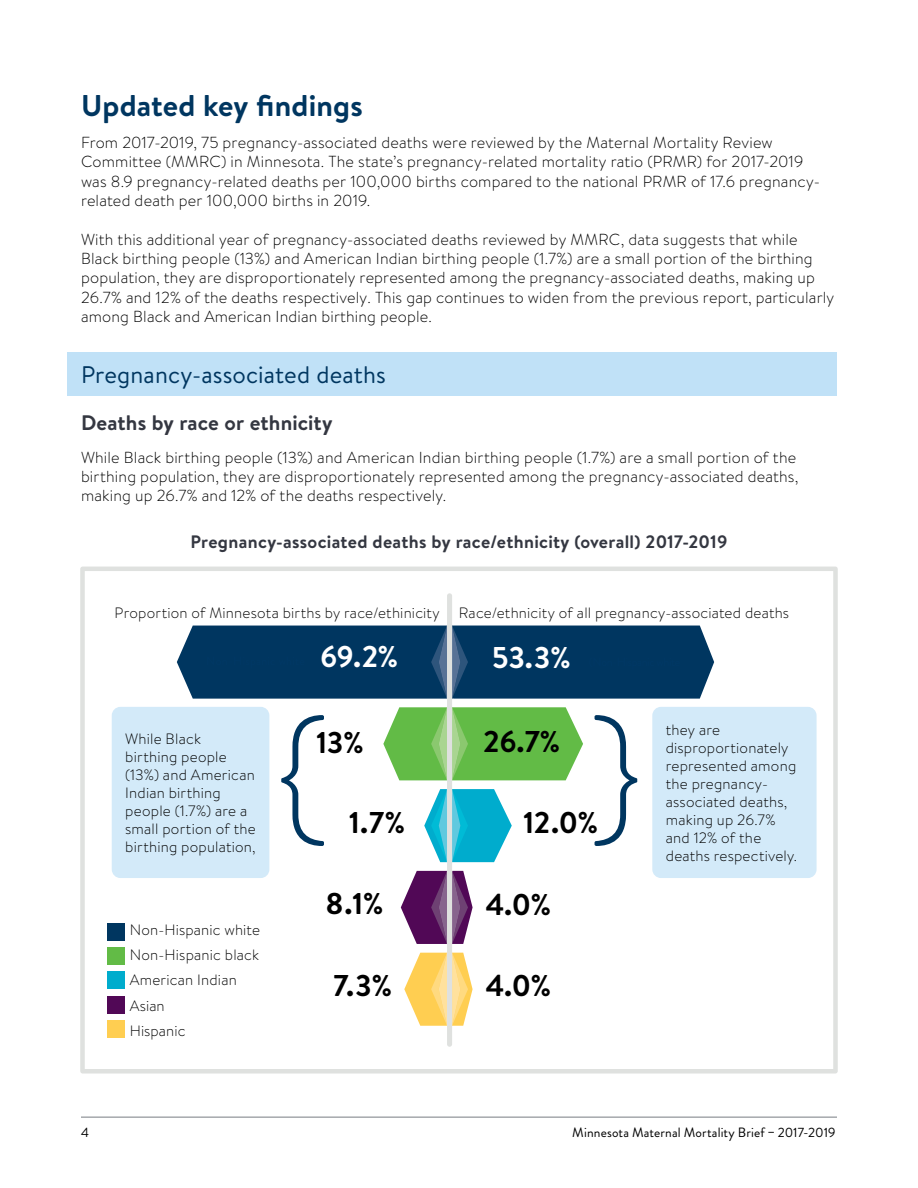
<style>
.page{position:relative;width:918px;height:1188px;background:#fff}
.page>*{position:absolute;margin:0;border:0;box-sizing:border-box;transform-origin:0 0}
.t1{font:700 30px "Brandon Text";color:#000}
.t2{font:700 30px "Brandon Text";letter-spacing:.005em;color:#003660}
.t3{font:700 30px "Brandon Text";color:#fff}
.t4{font:24px "Brandon Text";letter-spacing:.005em;color:#003660}
.t5{font:700 21px "Brandon Text";letter-spacing:.005em;color:#343741}
.t6{font:700 18px "Brandon Text";letter-spacing:.015em;color:#343741}
.t7{font:300 15.9px/19.2px "Brandon Text";letter-spacing:.01em;color:#000}
.t8{font:300 15px/18px "Brandon Text";letter-spacing:.015em;color:#000}
.t9{font:13.5px "Brandon Grotesque";letter-spacing:.01em;color:#000}
</style>
<div class="page">
<div style="left:80px;top:567px;width:758px;height:507px;background:#fff;border:4px solid #dfe1df"></div>
<svg style="left:404px;top:953px;width:69px;height:73px"></svg>
<svg style="left:401px;top:871px;width:72px;height:73px"></svg>
<svg style="left:383px;top:707px;width:200px;height:73px;background:#74c25b"></svg>
<svg style="left:177px;top:626px;width:537px;height:73px;background:#0a3d66"></svg>
<svg style="left:424px;top:789px;width:88px;height:73px"></svg>
<div style="left:107px;top:924px;width:17px;height:17px;background:#003660"></div>
<div style="left:107px;top:948px;width:17px;height:17px;background:#62bb46"></div>
<div style="left:107px;top:972px;width:17px;height:17px;background:#00accd"></div>
<div style="left:107px;top:996px;width:17px;height:17px;background:#510856"></div>
<div style="left:107px;top:1020px;width:17px;height:17px;background:#ffce51"></div>
<div style="left:447px;top:593px;width:5px;height:454px;background:#dfe1df;border-radius:3px"></div>
<hr style="left:81px;top:1116px;width:756px;height:2px;background:#a5a8ac">
<div style="left:68px;top:352px;width:769px;height:44px;background:#c0e1f7"></div>
<svg style="left:595px;top:715px;width:42px;height:131px"></svg>
<svg style="left:281px;top:715px;width:43px;height:131px"></svg>
<div style="left:112px;top:707px;width:157px;height:171px;background:#d3eaf9;border-radius:9px"></div>
<div style="left:652px;top:707px;width:165px;height:171px;background:#d3eaf9;border-radius:9px"></div>
<h2 class="t2" style="left:81px;top:84px;width:283px">Updated key findings</h2>
<p class="t7" style="left:81px;top:133px;width:741px">From 2017-2019, 75 pregnancy-associated deaths were reviewed by the Maternal Mortality Review Committee (MMRC) in Minnesota. The state’s pregnancy-related mortality ratio (PRMR) for 2017-2019 was 8.9 pregnancy-related deaths per 100,000 births compared to the national PRMR of 17.6 pregnancy&shy;related death per 100,000 births in 2019.</p>
<p class="t7" style="left:81px;top:229px;width:755px">With this additional year of pregnancy-associated deaths reviewed by MMRC, data suggests that while Black birthing people (13%) and American Indian birthing people (1.7%) are a small portion of the birthing population, they are disproportionately represented among the pregnancy-associated deaths, making up 26.7% and 12% of the deaths respectively. This gap continues to widen from the previous report, particularly among Black and American Indian birthing people.</p>
<h3 class="t4" style="left:81px;top:358px;width:306px">Pregnancy-associated deaths</h3>
<h4 class="t5" style="left:81px;top:408px;width:253px">Deaths by race or ethnicity</h4>
<p class="t7" style="left:81px;top:447px;width:719px">While Black birthing people (13%) and American Indian birthing people (1.7%) are a small portion of the birthing population, they are disproportionately represented among the pregnancy-associated deaths, making up 26.7% and 12% of the deaths respectively.</p>
<h5 class="t6" style="left:190px;top:530px;width:539px">Pregnancy-associated deaths by race/ethnicity (overall) 2017-2019</h5>
<p class="t8" style="left:115px;top:604px;width:327px">Proportion of Minnesota births by race/ethinicity</p>
<p class="t8" style="left:459px;top:604px;width:332px">Race/ethnicity of all pregnancy-associated deaths</p>
<p class="t3" style="left:320px;top:636px;width:80px">69.2%</p>
<p class="t3" style="left:492px;top:636px;width:80px">53.3%</p>
<p class="t8" style="left:125px;top:729px;width:132px">While Black birthing people (13%) and American<br>Indian birthing people (1.7%) are a small portion of the birthing population,</p>
<p class="t8" style="left:666px;top:720px;width:133px">they are disproportionately represented among the pregnancy&shy;associated deaths, making up 26.7% and 12% of the deaths respectively.</p>
<p class="t1" style="left:483px;top:721px;width:79px">26.7%</p>
<p class="t1" style="left:316px;top:721px;width:49px">13%</p>
<p class="t1" style="left:349px;top:802px;width:58px">1.7%</p>
<p class="t1" style="left:523px;top:802px;width:77px">12.0%</p>
<p class="t8" style="left:130px;top:921px;width:132px">Non-Hispanic white</p>
<p class="t8" style="left:130px;top:946px;width:131px">Non-Hispanic black</p>
<p class="t8" style="left:130px;top:970px;width:109px">American Indian</p>
<p class="t8" style="left:130px;top:996px;width:36px">Asian</p>
<p class="t8" style="left:130px;top:1021px;width:57px">Hispanic</p>
<p class="t1" style="left:326px;top:883px;width:59px">8.1%</p>
<p class="t1" style="left:333px;top:965px;width:61px">7.3%</p>
<p class="t1" style="left:486px;top:883px;width:67px">4.0%</p>
<p class="t1" style="left:486px;top:965px;width:67px">4.0%</p>
<p class="t9" style="left:81px;top:1123px;width:9px">4</p>
<p class="t9" style="left:572px;top:1123px;width:265px">Minnesota Maternal Mortality Brief − 2017-2019</p>
</div>
